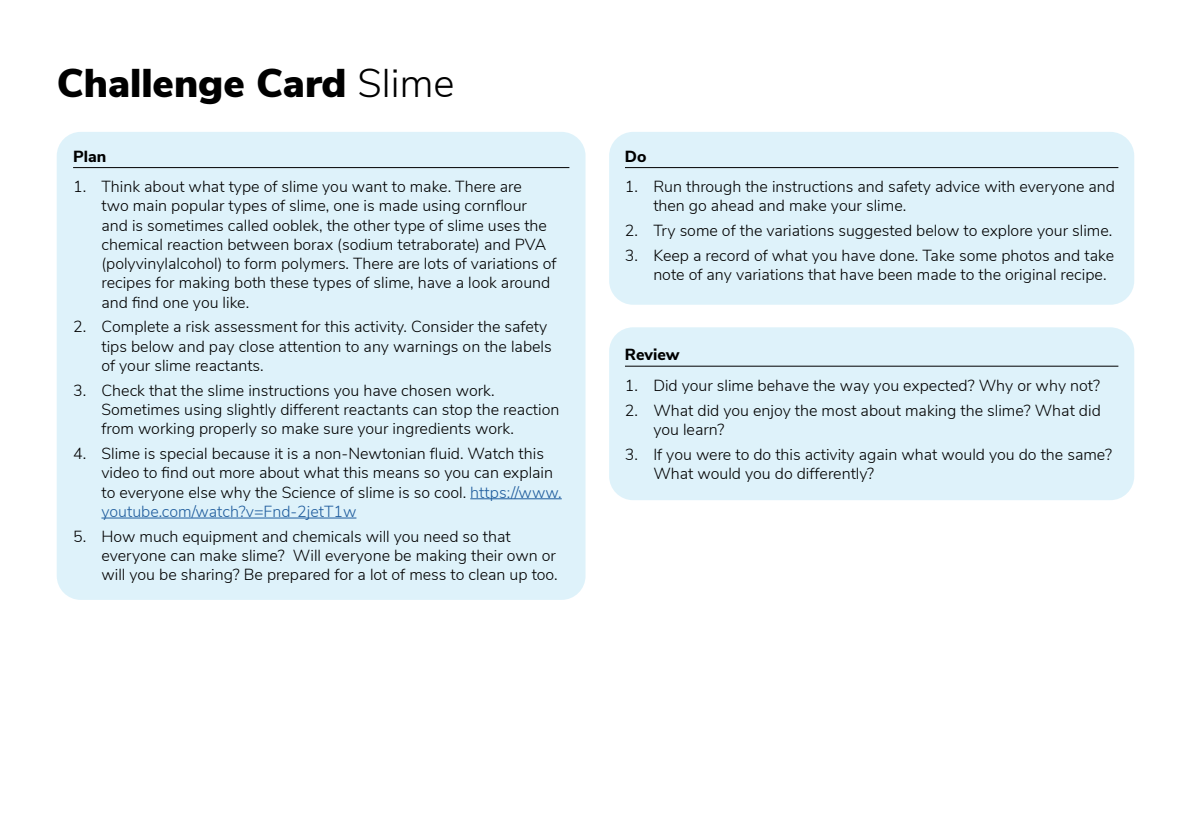
<style>
.page{position:relative;width:1191px;height:840px;background:#fff}
.page>*{position:absolute;margin:0;border:0;box-sizing:border-box;transform-origin:0 0}
.t1{font:900 40px "Nunito Sans";color:#000}
.t2{font:300 16px/19.2px "Nunito Sans";color:#000}
.t3{font:800 16px "Nunito Sans";color:#000}
.s1{font-weight:300}
.s2{color:#215e9e}
</style>
<div class="page">
<div style="left:57px;top:132px;width:528px;height:467px;background:#def2fa;border-radius:24px"></div>
<hr style="left:73px;top:167px;width:496px;height:1px;background:#000">
<hr style="left:470px;top:498px;width:92px;height:1px;background:#215e9e">
<hr style="left:101px;top:517px;width:255px;height:1px;background:#215e9e">
<div style="left:609px;top:132px;width:525px;height:172px;background:#def2fa;border-radius:24px"></div>
<div style="left:609px;top:327px;width:525px;height:173px;background:#def2fa;border-radius:24px"></div>
<hr style="left:625px;top:167px;width:493px;height:1px;background:#000">
<hr style="left:625px;top:365px;width:493px;height:1px;background:#000">
<h1 class="t1" style="left:57px;top:54px;width:399px">Challenge Card <span class="s1">Slime</span></h1>
<p class="t3" style="left:73px;top:144px;width:35px">Plan</p>
<p class="t2" style="left:101px;top:176px;width:456px;text-indent:-28px">1. Think about what type of slime you want to make. There are<br>two main popular types of slime, one is made using cornflour and is sometimes called ooblek, the other type of slime uses the chemical reaction between borax (sodium tetraborate) and PVA (polyvinylalcohol) to form polymers. There are lots of variations of recipes for making both these types of slime, have a look around and find one you like.</p>
<p class="t2" style="left:101px;top:316px;width:452px;text-indent:-28px">2. Complete a risk assessment for this activity. Consider the safety tips below and pay close attention to any warnings on the labels of your slime reactants.</p>
<p class="t2" style="left:101px;top:379px;width:459px;text-indent:-28px">3. Check that the slime instructions you have chosen work.<br>Sometimes using slightly different reactants can stop the reaction from working properly so make sure your ingredients work.</p>
<p class="t2" style="left:101px;top:442px;width:462px;text-indent:-28px">4. Slime is special because it is a non-Newtonian fluid. Watch this video to find out more about what this means so you can explain to everyone else why the Science of slime is so cool. <span class="s2">https://www. youtube.com/watch?v=Fnd-2jetT1w</span></p>
<p class="t2" style="left:101px;top:525px;width:457px;text-indent:-28px">5. How much equipment and chemicals will you need so that everyone can make slime? Will everyone be making their own or will you be sharing? Be prepared for a lot of mess to clean up too.</p>
<p class="t3" style="left:625px;top:144px;width:23px">Do</p>
<p class="t2" style="left:653px;top:176px;width:463px;text-indent:-28px">1. Run through the instructions and safety advice with everyone and then go ahead and make your slime.</p>
<p class="t2" style="left:625px;top:220px;width:489px">2. Try some of the variations suggested below to explore your slime.</p>
<p class="t2" style="left:653px;top:245px;width:462px;text-indent:-28px">3. Keep a record of what you have done. Take some photos and take note of any variations that have been made to the original recipe.</p>
<p class="t3" style="left:625px;top:343px;width:56px">Review</p>
<p class="t2" style="left:625px;top:374px;width:476px">1. Did your slime behave the way you expected? Why or why not?</p>
<p class="t2" style="left:653px;top:399px;width:449px;text-indent:-28px">2. What did you enjoy the most about making the slime? What did you learn?</p>
<p class="t2" style="left:653px;top:443px;width:460px;text-indent:-28px">3. If you were to do this activity again what would you do the same?<br>What would you do differently?</p>
</div>
